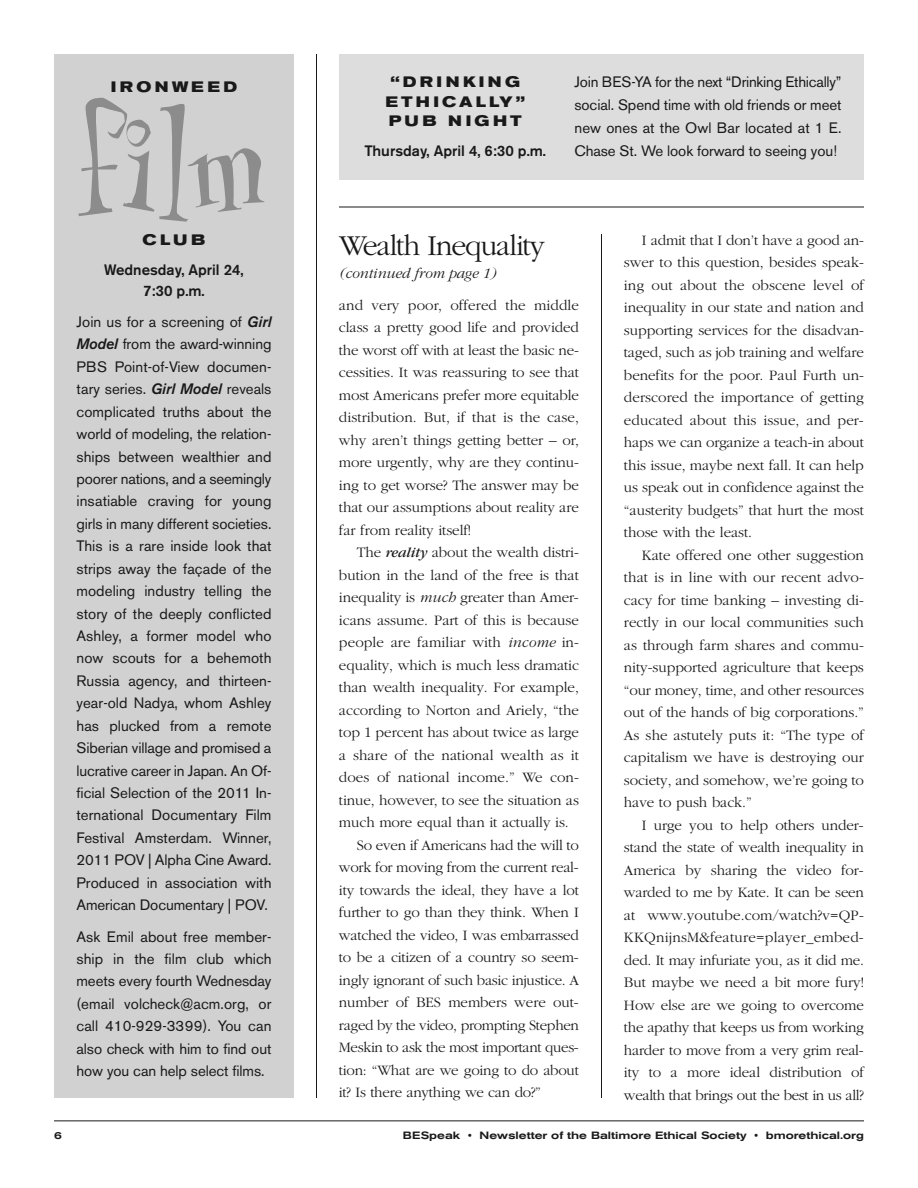
<style>
.page{position:relative;width:918px;height:1188px;background:#fff}
.page>*{position:absolute;margin:0;border:0;box-sizing:border-box;transform-origin:0 0}
.t1{font:121.5px "Uncle Stinky";color:#8c8c8c}
.t2{font:300 30px "Garamond";letter-spacing:-.04em;color:#191919}
.t3{font:300 15px/22.5px "Garamond";letter-spacing:-.005em;color:#191919;text-align:justify}
.t4{font:15px/22.5px "Akzidenz Grotesk BE";letter-spacing:-.005em;color:#191919;text-align:justify}
.t5{font:500 15px/21px "Akzidenz Grotesk BE";color:#191919;text-align:center}
.t6{font:700 expanded 15px/19.5px "Akzidenz Grotesk BE";letter-spacing:.22em;color:#191919;text-align:center}
.t7{font:300 15px "Garamond";letter-spacing:-.025em;color:#191919}
.t8{font:italic 300 15px "Garamond";letter-spacing:-.005em;color:#191919}
.t9{font:500 expanded 10.5px "Akzidenz Grotesk BE";color:#191919}
.s1{font-weight:500;font-style:italic}
.s2{font-weight:400;font-style:italic}
.s3{font-style:italic}
</style>
<div class="page">
<hr style="left:316px;top:54px;width:1px;height:1044px;background:#191919">
<hr style="left:54px;top:1120px;width:810px;height:1px;background:#191919">
<div style="left:54px;top:54px;width:240px;height:1044px;background:#d1d1d1"></div>
<hr style="left:601px;top:234px;width:1px;height:864px;background:#191919">
<hr style="left:339px;top:207px;width:525px;height:1px;background:#191919">
<div style="left:339px;top:54px;width:525px;height:126px;background:#ddd"></div>
<p class="t6" style="left:111px;top:78px;width:128px">IRONWEED</p>
<h1 class="t1" style="left:82px;top:85px;width:185px">film</h1>
<p class="t6" style="left:143px;top:231px;width:64px">CLUB</p>
<p class="t5" style="left:104px;top:260px;width:141px">Wednesday, April 24,<br>7:30 p.m.</p>
<p class="t4" style="left:76px;top:312px;width:197px">Join us for a screening of <span class="s1">Girl Model</span> from the award-winning PBS Point-of-View documen&shy;tary series. <span class="s1">Girl Model</span> reveals complicated truths about the world of modeling, the relation&shy;ships between wealthier and poorer nations, and a seemingly insatiable craving for young girls in many different societies.<br>This is a rare inside look that strips away the façade of the modeling industry telling the story of the deeply conflicted Ashley, a former model who now scouts for a behemoth Russia agency, and thirteen&shy;year-old Nadya, whom Ashley has plucked from a remote Siberian village and promised a lucrative career in Japan. An Of&shy;ficial Selection of the 2011 In&shy;ternational Documentary Film Festival Amsterdam. Winner, 2011 POV | Alpha Cine Award.<br>Produced in association with American Documentary | POV.</p>
<p class="t4" style="left:76px;top:927px;width:197px">Ask Emil about free member&shy;ship in the film club which meets every fourth Wednesday (email volcheck@acm.org, or call 410-929-3399). You can also check with him to find out how you can help select films.</p>
<p class="t6" style="left:385px;top:74px;width:141px">“DRINKING<br>ETHICALLY”<br>PUB NIGHT</p>
<p class="t5" style="left:364px;top:142px;width:183px">Thursday, April 4, 6:30 p.m.</p>
<p class="t4" style="left:574px;top:72px;width:268px;line-height:23px">Join BES-YA for the next “Drinking Ethically” social. Spend time with old friends or meet new ones at the Owl Bar located at 1 E.<br>Chase St. We look forward to seeing you!</p>
<h2 class="t2" style="left:339px;top:227px;width:207px">Wealth Inequality</h2>
<p class="t8" style="left:339px;top:264px;width:158px">(continued from page 1)</p>
<p class="t3" style="left:339px;top:293px;width:242px">and very poor, offered the middle class a pretty good life and provided the worst off with at least the basic ne&shy;cessities. It was reassuring to see that most Americans prefer more equitable distribution. But, if that is the case, why aren’t things getting better – or, more urgently, why are they continu&shy;ing to get worse? The answer may be that our assumptions about reality are far from reality itself!</p>
<p class="t3" style="left:357px;top:541px;width:223px">The <span class="s2">reality</span> about the wealth distri-</p>
<p class="t3" style="left:339px;top:563px;width:242px">bution in the land of the free is that</p>
<p class="t3" style="left:339px;top:586px;width:241px">inequality is <span class="s3">much</span> greater than Amer-</p>
<p class="t3" style="left:339px;top:608px;width:242px">icans assume. Part of this is because</p>
<p class="t3" style="left:339px;top:631px;width:241px">people are familiar with <span class="s3">income</span> in-</p>
<p class="t3" style="left:339px;top:653px;width:241px">equality, which is much less dramatic</p>
<p class="t3" style="left:339px;top:676px;width:242px">than wealth inequality. For example,</p>
<p class="t3" style="left:339px;top:698px;width:242px">according to Norton and Ariely, “the</p>
<p class="t3" style="left:339px;top:721px;width:241px">top 1 percent has about twice as large</p>
<p class="t3" style="left:339px;top:743px;width:242px">a share of the national wealth as it</p>
<p class="t3" style="left:339px;top:766px;width:241px">does of national income.” We con-</p>
<p class="t3" style="left:339px;top:788px;width:242px">tinue, however, to see the situation as</p>
<p class="t3" style="left:339px;top:811px;width:231px">much more equal than it actually is.</p>
<p class="t3" style="left:357px;top:833px;width:224px">So even if Americans had the will to</p>
<p class="t3" style="left:339px;top:856px;width:241px">work for moving from the current real-</p>
<p class="t3" style="left:339px;top:878px;width:242px">ity towards the ideal, they have a lot</p>
<p class="t3" style="left:339px;top:901px;width:242px">further to go than they think. When I</p>
<p class="t3" style="left:339px;top:923px;width:242px">watched the video, I was embarrassed</p>
<p class="t3" style="left:339px;top:946px;width:241px">to be a citizen of a country so seem-</p>
<p class="t3" style="left:339px;top:968px;width:242px">ingly ignorant of such basic injustice. A</p>
<p class="t3" style="left:339px;top:991px;width:241px">number of BES members were out-</p>
<p class="t3" style="left:339px;top:1013px;width:242px">raged by the video, prompting Stephen</p>
<p class="t7" style="left:339px;top:1038px;width:241px">Meskin to ask the most important ques-</p>
<p class="t3" style="left:339px;top:1058px;width:242px">tion: “What are we going to do about</p>
<p class="t3" style="left:339px;top:1081px;width:203px">it? Is there anything we can do?”</p>
<p class="t3" style="left:624px;top:228px;width:242px;text-indent:18px">I admit that I don’t have a good an&shy;swer to this question, besides speak&shy;ing out about the obscene level of inequality in our state and nation and supporting services for the disadvan&shy;taged, such as job training and welfare benefits for the poor. Paul Furth un&shy;derscored the importance of getting educated about this issue, and per&shy;haps we can organize a teach-in about this issue, maybe next fall. It can help us speak out in confidence against the “austerity budgets” that hurt the most those with the least.</p>
<p class="t3" style="left:624px;top:543px;width:242px;text-indent:18px">Kate offered one other suggestion that is in line with our recent advo&shy;cacy for time banking – investing di&shy;rectly in our local communities such as through farm shares and commu&shy;nity-supported agriculture that keeps “our money, time, and other resources out of the hands of big corporations.” As she astutely puts it: “The type of capitalism we have is destroying our society, and somehow, we’re going to have to push back.”</p>
<p class="t3" style="left:624px;top:813px;width:242px;text-indent:18px">I urge you to help others under&shy;stand the state of wealth inequality in America by sharing the video for&shy;warded to me by Kate. It can be seen at www.youtube.com/watch?v=QP-KKQnijnsM&amp;feature=player_embed&shy;ded. It may infuriate you, as it did me.<br>But maybe we need a bit more fury!<br>How else are we going to overcome the apathy that keeps us from working harder to move from a very grim real&shy;ity to a more ideal distribution of wealth that brings out the best in us all?</p>
<p class="t9" style="left:54px;top:1131px;width:9px">6</p>
<p class="t9" style="left:403px;top:1131px;width:463px">BESpeak • Newsletter of the Baltimore Ethical Society • bmorethical.org</p>
</div>
